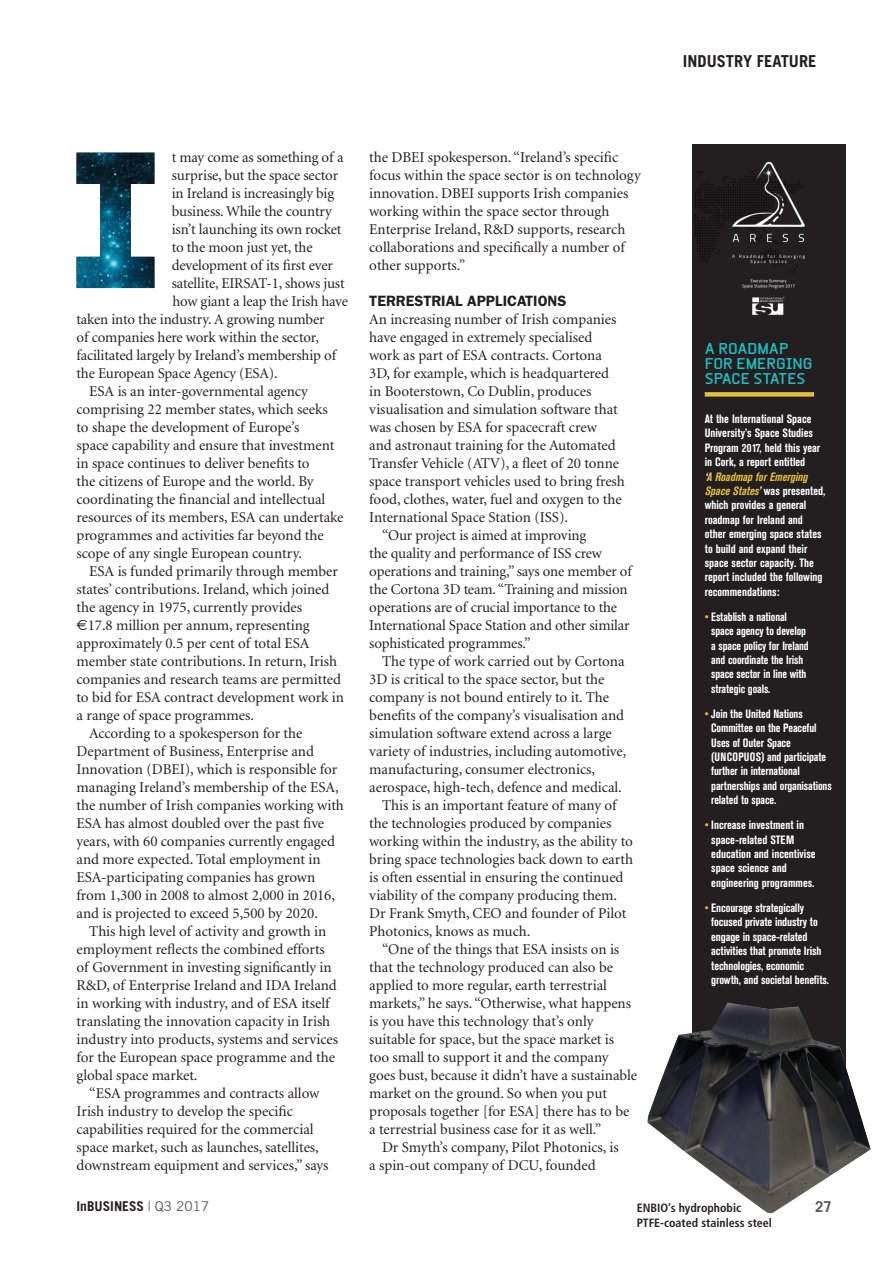
<style>
.page{position:relative;width:893px;height:1263px;background:#fff}
.page>*{position:absolute;margin:0;border:0;box-sizing:border-box;transform-origin:0 0}
.IB_Survey__Page_Hea{font:700 16.5px "Trade Gothic";color:#231f20}
.In_Business__Body_I{font:15px/18px "Minion";letter-spacing:-.005em;color:#231f20}
.In_Business__Body_N{font:15px/18px "Minion";letter-spacing:-.005em;color:#231f20}
.InBusiness__Boxout{font:700 15px/15px "Beta Sans";color:#21bdc2}
.In_Business__Subhea{font:600 15px "Franklin Gothic";letter-spacing:-.005em;color:#231f20}
.In_Business__Page_N{font:700 15px "Trade Gothic";color:#57585a}
.t1{font:700 13.5px "Trade Gothic";color:#231f20}
.InBusiness__Boxout-2{font:700 condensed 12px/14.4px "Akzidenz Grotesk BE";letter-spacing:-.01em;color:#fff}
.In_Business__Image{font:700 condensed 12px/14.4px "Frutiger";color:#231f20}
.s1{font-family:"Euro Sans"}
.s2{font-weight:400;color:#636366}
.s3{font-weight:400;color:#57585a}
.s4{font-style:italic}
.s5{font-style:italic;color:#e2bd3e}
.s6{color:#e2bd3e}
</style>
<div class="page">
<div style="left:692px;top:144px;width:153px;height:1008px;background:#231f20"></div>
<img style="left:695px;top:161px;width:110px;height:154px">
<img style="left:77px;top:153px;width:77px;height:135px">
<div style="left:705px;top:392px;width:109px;height:5px;background:#e2bd3e"></div>
<img style="left:647px;top:1002px;width:224px;height:212px">
<p class="IB_Survey__Page_Hea" style="left:683px;top:51px;width:135px">INDUSTRY FEATURE</p>
<p class="In_Business__Body_N" style="left:172px;top:149px;width:173px">t may come as something of a</p>
<p class="In_Business__Body_N" style="left:172px;top:167px;width:168px">surprise, but the space sector</p>
<p class="In_Business__Body_N" style="left:172px;top:185px;width:164px">in Ireland is increasingly big</p>
<p class="In_Business__Body_N" style="left:172px;top:203px;width:162px">business. While the country</p>
<p class="In_Business__Body_N" style="left:172px;top:221px;width:171px">isn’t launching its own rocket</p>
<p class="In_Business__Body_N" style="left:172px;top:239px;width:142px">to the moon just yet, the</p>
<p class="In_Business__Body_N" style="left:172px;top:257px;width:163px">development of its first ever</p>
<p class="In_Business__Body_N" style="left:172px;top:275px;width:174px">satellite, EIRSAT-1, shows just</p>
<p class="In_Business__Body_N" style="left:172px;top:293px;width:177px">how giant a leap the Irish have</p>
<p class="In_Business__Body_N" style="left:77px;top:311px;width:250px">taken into the industry. A growing number</p>
<p class="In_Business__Body_N" style="left:77px;top:329px;width:244px">of companies here work within the sector,</p>
<p class="In_Business__Body_N" style="left:77px;top:347px;width:261px">facilitated largely by Ireland’s membership of</p>
<p class="In_Business__Body_N" style="left:77px;top:365px;width:203px">the European Space Agency (ESA).</p>
<p class="In_Business__Body_I" style="left:77px;top:383px;width:268px;text-indent:13px">ESA is an inter-governmental agency comprising 22 member states, which seeks to shape the development of Europe’s<br>space capability and ensure that investment in space continues to deliver benefits to<br>the citizens of Europe and the world. By coordinating the financial and intellectual resources of its members, ESA can undertake programmes and activities far beyond the scope of any single European country.</p>
<p class="In_Business__Body_I" style="left:77px;top:563px;width:269px;text-indent:13px">ESA is funded primarily through member states’ contributions. Ireland, which joined the agency in 1975, currently provides<br><span class="s1">a</span>17.8 million per annum, representing approximately 0.5 per cent of total ESA member state contributions. In return, Irish companies and research teams are permitted to bid for ESA contract development work in a range of space programmes.</p>
<p class="In_Business__Body_I" style="left:77px;top:725px;width:269px;text-indent:13px">According to a spokesperson for the Department of Business, Enterprise and Innovation (DBEI), which is responsible for managing Ireland’s membership of the ESA, the number of Irish companies working with ESA has almost doubled over the past five years, with 60 companies currently engaged and more expected. Total employment in ESA-participating companies has grown from 1,300 in 2008 to almost 2,000 in 2016, and is projected to exceed 5,500 by 2020.</p>
<p class="In_Business__Body_I" style="left:77px;top:923px;width:263px;text-indent:13px">This high level of activity and growth in employment reflects the combined efforts of Government in investing significantly in R&amp;D, of Enterprise Ireland and IDA Ireland in working with industry, and of ESA itself translating the innovation capacity in Irish industry into products, systems and services for the European space programme and the global space market.</p>
<p class="In_Business__Body_I" style="left:77px;top:1085px;width:253px;text-indent:13px">“ESA programmes and contracts allow Irish industry to develop the specific capabilities required for the commercial space market, such as launches, satellites, downstream equipment and services,” says</p>
<p class="t1" style="left:77px;top:1198px;width:134px">InBUSINESS <span class="s2">|</span> <span class="s3">Q3 2017</span></p>
<p class="In_Business__Body_I" style="left:369px;top:149px;width:273px">the DBEI spokesperson. “Ireland’s specific focus within the space sector is on technology innovation. DBEI supports Irish companies working within the space sector through Enterprise Ireland, R&amp;D supports, research collaborations and specifically a number of other supports.”</p>
<p class="In_Business__Subhea" style="left:369px;top:292px;width:199px">TERRESTRIAL APPLICATIONS</p>
<p class="In_Business__Body_N" style="left:369px;top:311px;width:257px">An increasing number of Irish companies have engaged in extremely specialised work as part of ESA contracts. Cortona 3D, for example, which is headquartered in Booterstown, Co Dublin, produces visualisation and simulation software that was chosen by ESA for spacecraft crew<br>and astronaut training for the Automated Transfer Vehicle (ATV), a fleet of 20 tonne space transport vehicles used to bring fresh food, clothes, water, fuel and oxygen to the International Space Station (ISS).</p>
<p class="In_Business__Body_I" style="left:369px;top:527px;width:264px;text-indent:13px">“Our project is aimed at improving<br>the quality and performance of ISS crew operations and training,” says one member of the Cortona 3D team. “Training and mission operations are of crucial importance to the International Space Station and other similar sophisticated programmes.”</p>
<p class="In_Business__Body_I" style="left:369px;top:653px;width:259px;text-indent:13px">The type of work carried out by Cortona 3D is critical to the space sector, but the company is not bound entirely to it. The benefits of the company’s visualisation and simulation software extend across a large variety of industries, including automotive, manufacturing, consumer electronics, aerospace, high-tech, defence and medical.</p>
<p class="In_Business__Body_I" style="left:369px;top:797px;width:265px;text-indent:13px">This is an important feature of many of the technologies produced by companies working within the industry, as the ability to bring space technologies back down to earth is often essential in ensuring the continued viability of the company producing them.<br>Dr Frank Smyth, CEO and founder of Pilot Photonics, knows as much.</p>
<p class="In_Business__Body_I" style="left:369px;top:941px;width:269px;text-indent:13px">“One of the things that ESA insists on is that the technology produced can also be applied to more regular, earth terrestrial markets,” he says. “Otherwise, what happens is you have this technology that’s only suitable for space, but the space market is too small to support it and the company goes bust, because it didn’t have a sustainable market on the ground. So when you put proposals together [for ESA] there has to be a terrestrial business case for it as well.”</p>
<p class="In_Business__Body_I" style="left:369px;top:1139px;width:251px;text-indent:13px">Dr Smyth’s company, Pilot Photonics, is a spin-out company of DCU, founded</p>
<p class="InBusiness__Boxout" style="left:705px;top:341px;width:109px">A ROADMAP<br>FOR EMERGING<br>SPACE STATES</p>
<p class="InBusiness__Boxout-2" style="left:705px;top:412px;width:122px">At the International Space<br>University’s Space Studies<br>Program 2017, held this year in Cork, a report entitled <span class="s4">‘</span><span class="s5">ARoadmapforEmerging<br>SpaceStates</span><span class="s4">’</span>was presented, which provides a general roadmap for Ireland and other emerging space states to build and expand their space sector capacity. The report included the following recommendations:</p>
<p class="InBusiness__Boxout-2" style="left:711px;top:609px;width:99px;text-indent:-7px"><span class="s6">•</span> Establish a national space agency to develop a space policy for Ireland and coordinate the Irish space sector in line with strategic goals.</p>
<p class="InBusiness__Boxout-2" style="left:711px;top:707px;width:122px;text-indent:-7px"><span class="s6">•</span> Join the United Nations<br>Committee on the Peaceful<br>Uses of Outer Space (UNCOPUOS) and participate further in international partnerships and organisations related to space.</p>
<p class="InBusiness__Boxout-2" style="left:711px;top:818px;width:106px;text-indent:-7px"><span class="s6">•</span> Increase investment in space-related STEM education and incentivise space science and engineering programmes.</p>
<p class="InBusiness__Boxout-2" style="left:711px;top:901px;width:119px;text-indent:-7px"><span class="s6">•</span> Encourage strategically focused private industry to engage in space-related activities that promote Irish technologies, economic growth, and societal benefits.</p>
<p class="In_Business__Image" style="left:637px;top:1201px;width:137px">ENBIO’s hydrophobic<br>PTFE-coated stainless steel</p>
<p class="In_Business__Page_N" style="left:815px;top:1197px;width:18px">27</p>
</div>
